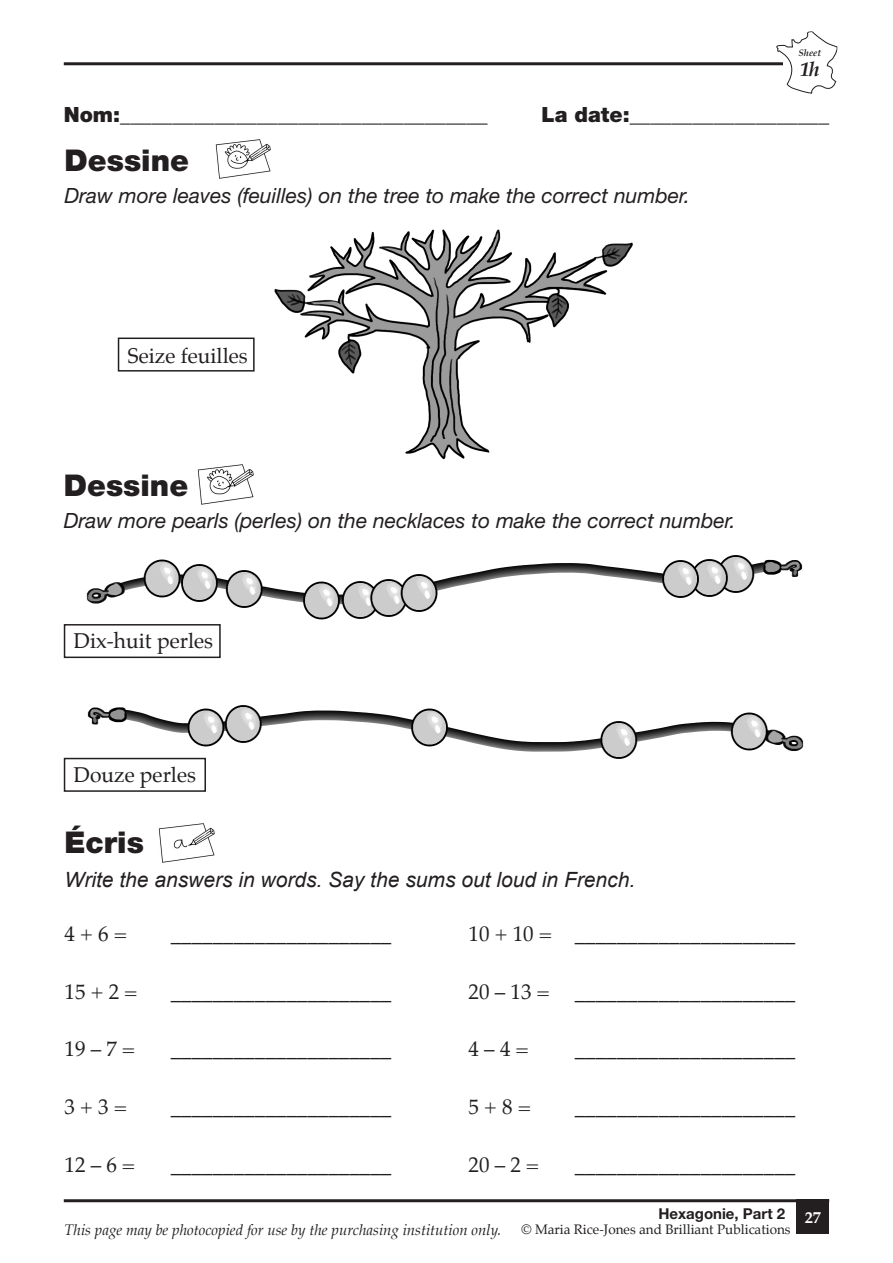
<style>
.page{position:relative;width:893px;height:1263px;background:#fff}
.page>*{position:absolute;margin:0;border:0;box-sizing:border-box;transform-origin:0 0}
.worksheet_heading{font:900 30px "Helvetica Neue";color:#231f20}
.subhead{font:900 30px "Helvetica Neue";color:#231f20}
.worksheet_text{font:21px "Palatino";color:#231f20}
.worksheet_subhead{font:italic 21px "Helvetica Neue";color:#231f20}
.Nom_la_date{font:900 21px "Helvetica Neue";color:#231f20}
.Worksheet_subheading{font:italic 21px "Arial";color:#231f20}
.t1{font:italic 700 20.1px "Palatino";color:#231f20}
.Body_text_3mm{font:700 16.5px "Palatino";color:#fff}
.t2{font:italic 15px "Palatino";color:#231f20}
.Body_text_3mm-2{font:700 15px "Helvetica Neue";color:#231f20}
.Body_text_3mm-3{font:13.5px "Palatino";color:#231f20}
.t3{font:italic 700 9.45px "Palatino";color:#231f20}
</style>
<div class="page">
<hr style="left:64px;top:1199px;width:765px;height:3px;background:#231f20">
<div style="left:797px;top:1199px;width:32px;height:34px;background:#231f20"></div>
<hr style="left:64px;top:62px;width:719px;height:3px;background:#231f20">
<svg style="left:775px;top:31px;width:62px;height:63px"></svg>
<img style="left:215px;top:139px;width:56px;height:40px">
<div style="left:118px;top:338px;width:137px;height:34px;border:2px solid #231f20"></div>
<img style="left:197px;top:464px;width:57px;height:41px">
<img style="left:158px;top:823px;width:57px;height:40px">
<img style="left:64px;top:555px;width:740px;height:204px">
<div style="left:64px;top:624px;width:157px;height:34px;border:2px solid #231f20"></div>
<div style="left:64px;top:758px;width:142px;height:34px;border:2px solid #231f20"></div>
<img style="left:274px;top:229px;width:359px;height:230px">
<p class="t3" style="left:799px;top:47px;width:24px">Sheet</p>
<p class="t1" style="left:800px;top:57px;width:22px">1h</p>
<p class="Nom_la_date" style="left:64px;top:102px;width:425px">Nom:___________________________________</p>
<p class="Nom_la_date" style="left:541px;top:102px;width:289px">La date:___________________</p>
<p class="worksheet_heading" style="left:65px;top:142px;width:126px">Dessine</p>
<p class="worksheet_subhead" style="left:65px;top:183px;width:627px">Draw more leaves (feuilles) on the tree to make the correct number.</p>
<p class="worksheet_text" style="left:128px;top:342px;width:122px">Seize feuilles</p>
<p class="worksheet_heading" style="left:64px;top:467px;width:126px">Dessine</p>
<p class="worksheet_subhead" style="left:64px;top:508px;width:673px">Draw more pearls (perles) on the necklaces to make the correct number.</p>
<p class="worksheet_text" style="left:74px;top:627px;width:141px">Dix-huit perles</p>
<p class="worksheet_text" style="left:74px;top:761px;width:124px">Douze perles</p>
<p class="subhead" style="left:65px;top:824px;width:81px">Écris</p>
<p class="Worksheet_subheading" style="left:65px;top:868px;width:572px">Write the answers in words. Say the sums out loud in French.</p>
<p class="worksheet_text" style="left:65px;top:920px;width:64px">4 + 6 =</p>
<p class="worksheet_text" style="left:171px;top:920px;width:222px">_____________________</p>
<p class="worksheet_text" style="left:468px;top:920px;width:328px">10 + 10 = _____________________</p>
<p class="worksheet_text" style="left:65px;top:978px;width:74px">15 + 2 =</p>
<p class="worksheet_text" style="left:65px;top:1035px;width:72px">19 – 7 =</p>
<p class="worksheet_text" style="left:171px;top:978px;width:222px">_____________________</p>
<p class="worksheet_text" style="left:171px;top:1035px;width:222px">_____________________</p>
<p class="worksheet_text" style="left:468px;top:978px;width:328px">20 – 13 = _____________________</p>
<p class="worksheet_text" style="left:468px;top:1035px;width:61px">4 – 4 =</p>
<p class="worksheet_text" style="left:575px;top:1035px;width:222px">_____________________</p>
<p class="worksheet_text" style="left:65px;top:1093px;width:64px">3 + 3 =</p>
<p class="worksheet_text" style="left:171px;top:1093px;width:222px">_____________________</p>
<p class="worksheet_text" style="left:468px;top:1093px;width:64px">5 + 8 =</p>
<p class="worksheet_text" style="left:575px;top:1093px;width:222px">_____________________</p>
<p class="worksheet_text" style="left:65px;top:1151px;width:72px">12 – 6 =</p>
<p class="worksheet_text" style="left:171px;top:1151px;width:222px">_____________________</p>
<p class="worksheet_text" style="left:468px;top:1151px;width:72px">20 – 2 =</p>
<p class="worksheet_text" style="left:575px;top:1151px;width:222px">_____________________</p>
<p class="Body_text_3mm-2" style="left:658px;top:1204px;width:128px">Hexagonie, Part 2</p>
<p class="t2" style="left:64px;top:1220px;width:438px">This page may be photocopied for use by the purchasing institution only.</p>
<p class="Body_text_3mm-3" style="left:522px;top:1221px;width:271px">© Maria Rice-Jones and Brilliant Publications</p>
<p class="Body_text_3mm" style="left:805px;top:1207px;width:18px">27</p>
</div>
